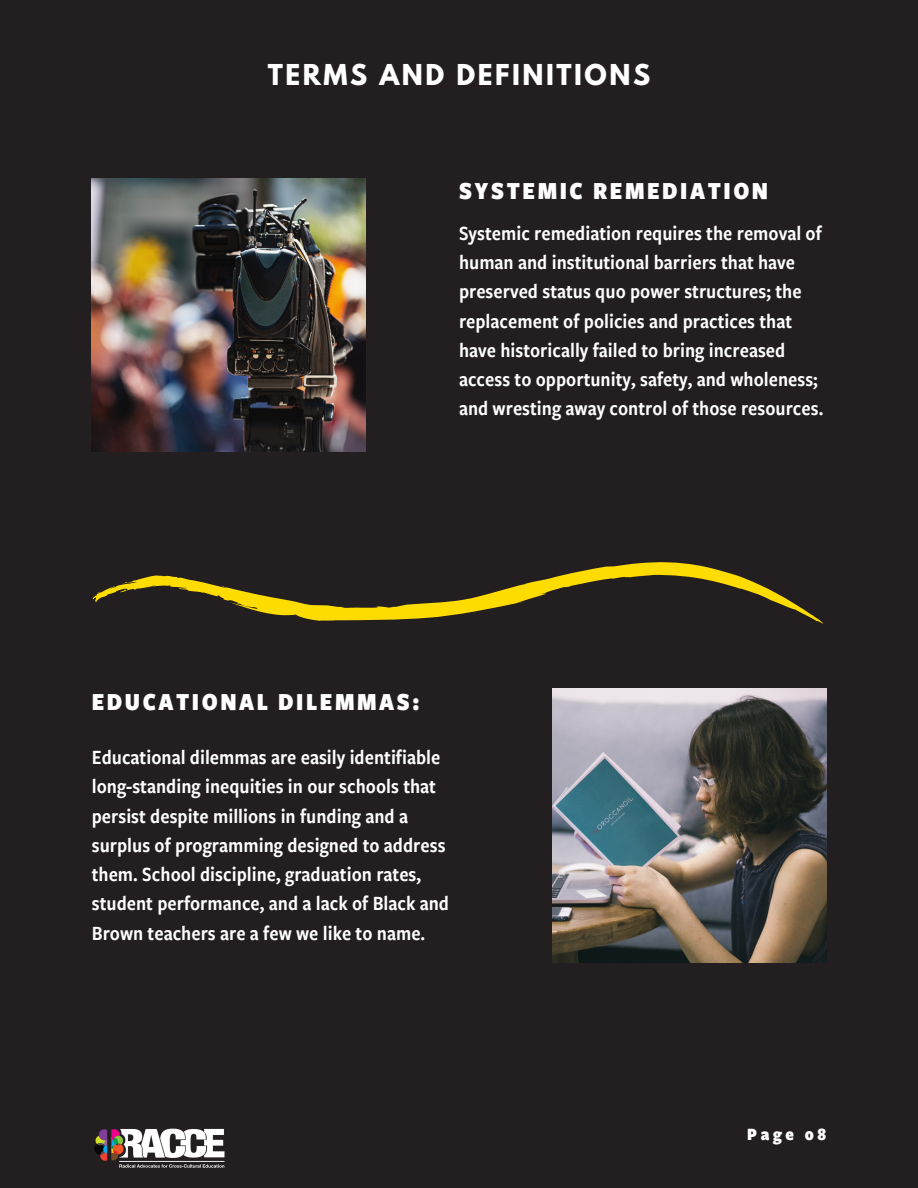
<style>
.page{position:relative;width:918px;height:1188px;background:#231f20}
.page>*{position:absolute;margin:0;border:0;box-sizing:border-box;transform-origin:0 0}
.t1{font:900 25.5px "Freight Sans Cnd Pro";letter-spacing:.1em;color:#fff}
.t2{font:700 25.5px "League Spartan";letter-spacing:.1em;color:#fff}
.t3{font:21px/29.2px "Freight Sans Cnd Pro Semi";color:#fff}
.t4{font:900 18px "Freight Sans Cnd Pro";letter-spacing:.2em;color:#fff}
</style>
<div class="page">
<img style="left:553px;top:689px;width:273px;height:273px">
<svg style="left:92px;top:562px;width:732px;height:62px"></svg>
<img style="left:94px;top:1128px;width:131px;height:40px">
<img style="left:92px;top:178px;width:273px;height:274px">
<p class="t2" style="left:268px;top:63px;width:384px">TERMS AND DEFINITIONS</p>
<p class="t1" style="left:459px;top:180px;width:311px">SYSTEMIC REMEDIATION</p>
<p class="t3" style="left:459px;top:220px;width:366px">Systemic remediation requires the removal of human and institutional barriers that have preserved status quo power structures; the replacement of policies and practices that have historically failed to bring increased access to opportunity, safety, and wholeness; and wresting away control of those resources.</p>
<p class="t1" style="left:92px;top:691px;width:329px">EDUCATIONAL DILEMMAS:</p>
<p class="t3" style="left:92px;top:744px;width:359px">Educational dilemmas are easily identifiable long-standing inequities in our schools that persist despite millions in funding and a surplus of programming designed to address them. School discipline, graduation rates, student performance, and a lack of Black and Brown teachers are a few we like to name.</p>
<p class="t4" style="left:747px;top:1126px;width:80px">Page 08</p>
</div>
